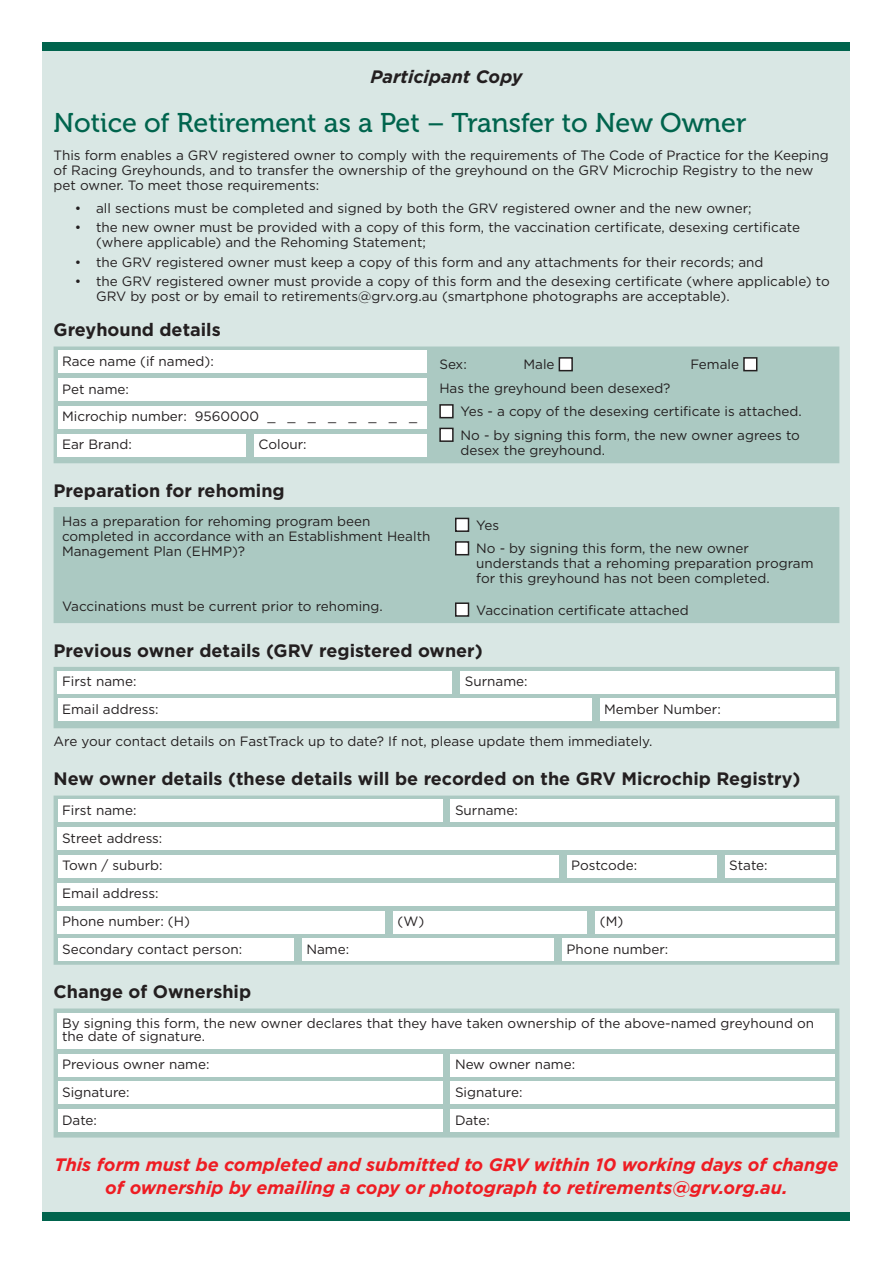
<style>
.page{position:relative;width:893px;height:1263px;background:#fff}
.page>*{position:absolute;margin:0;border:0;box-sizing:border-box;transform-origin:0 0}
.Form_Heading_A{font:27px "Museo 500";color:#00644d}
.Form_Heading_B{font:700 18px "Gotham";color:#231f20}
.Heading_C{font:italic 700 18px/22.5px "Gotham";color:#ee1d23;text-align:center}
.Heading_C-2{font:italic 700 18px "Gotham";color:#231f20}
.Form_Body_Copy{font:13.5px/15px "Gotham";color:#231f20}
.Form_Table{font:13.5px/13.5px "Gotham";color:#231f20}
</style>
<div class="page">
<div style="left:43px;top:43px;width:807px;height:1177px;background:#d9e7e4"></div>
<div style="left:54px;top:346px;width:785px;height:117px;background:#abc9c2"></div>
<div style="left:58px;top:351px;width:369px;height:22px;background:#fff"></div>
<div style="left:559px;top:358px;width:13px;height:13px;background:#fff"></div>
<div style="left:559px;top:357px;width:14px;height:14px;border:2px solid #231f20"></div>
<div style="left:744px;top:358px;width:13px;height:13px;background:#fff"></div>
<div style="left:743px;top:357px;width:14px;height:14px;border:2px solid #231f20"></div>
<div style="left:440px;top:405px;width:13px;height:13px;background:#fff"></div>
<div style="left:439px;top:404px;width:15px;height:14px;border:2px solid #231f20"></div>
<div style="left:440px;top:428px;width:13px;height:13px;background:#fff"></div>
<div style="left:439px;top:428px;width:15px;height:14px;border:2px solid #231f20"></div>
<div style="left:58px;top:379px;width:369px;height:22px;background:#fff"></div>
<div style="left:58px;top:406px;width:369px;height:22px;background:#fff"></div>
<div style="left:58px;top:434px;width:188px;height:22px;background:#fff"></div>
<div style="left:254px;top:434px;width:173px;height:22px;background:#fff"></div>
<div style="left:54px;top:507px;width:785px;height:116px;background:#abc9c2"></div>
<div style="left:456px;top:518px;width:12px;height:13px;background:#fff"></div>
<div style="left:455px;top:518px;width:14px;height:14px;border:2px solid #231f20"></div>
<div style="left:456px;top:542px;width:12px;height:13px;background:#fff"></div>
<div style="left:455px;top:541px;width:14px;height:14px;border:2px solid #231f20"></div>
<div style="left:456px;top:603px;width:12px;height:13px;background:#fff"></div>
<div style="left:455px;top:602px;width:14px;height:15px;border:2px solid #231f20"></div>
<svg style="left:54px;top:667px;width:785px;height:61px;background:#b4cfc9"></svg>
<div style="left:58px;top:671px;width:394px;height:22px;background:#fff"></div>
<div style="left:461px;top:671px;width:374px;height:22px;background:#fff"></div>
<div style="left:58px;top:699px;width:533px;height:22px;background:#fff"></div>
<div style="left:600px;top:699px;width:235px;height:22px;background:#fff"></div>
<svg style="left:54px;top:795px;width:785px;height:170px;background:#b8d1cb"></svg>
<div style="left:58px;top:800px;width:384px;height:22px;background:#fff"></div>
<div style="left:451px;top:800px;width:384px;height:22px;background:#fff"></div>
<div style="left:58px;top:828px;width:777px;height:22px;background:#fff"></div>
<div style="left:58px;top:855px;width:500px;height:22px;background:#fff"></div>
<div style="left:567px;top:855px;width:149px;height:22px;background:#fff"></div>
<div style="left:725px;top:855px;width:110px;height:22px;background:#fff"></div>
<div style="left:58px;top:883px;width:777px;height:22px;background:#fff"></div>
<div style="left:58px;top:911px;width:327px;height:22px;background:#fff"></div>
<div style="left:393px;top:911px;width:194px;height:22px;background:#fff"></div>
<div style="left:596px;top:911px;width:239px;height:22px;background:#fff"></div>
<div style="left:58px;top:939px;width:236px;height:22px;background:#fff"></div>
<div style="left:302px;top:939px;width:252px;height:22px;background:#fff"></div>
<div style="left:562px;top:939px;width:273px;height:22px;background:#fff"></div>
<svg style="left:54px;top:1008px;width:785px;height:129px;background:#b7d1cb"></svg>
<div style="left:58px;top:1013px;width:777px;height:35px;background:#fff"></div>
<div style="left:58px;top:1054px;width:384px;height:22px;background:#fff"></div>
<div style="left:451px;top:1054px;width:384px;height:22px;background:#fff"></div>
<div style="left:58px;top:1082px;width:384px;height:22px;background:#fff"></div>
<div style="left:451px;top:1082px;width:384px;height:22px;background:#fff"></div>
<div style="left:58px;top:1110px;width:384px;height:22px;background:#fff"></div>
<div style="left:451px;top:1110px;width:384px;height:22px;background:#fff"></div>
<div style="left:43px;top:43px;width:807px;height:8px;background:#00644d"></div>
<div style="left:43px;top:1212px;width:807px;height:8px;background:#00644d"></div>
<p class="Heading_C-2" style="left:370px;top:65px;width:154px">Participant Copy</p>
<p class="Form_Heading_A" style="left:54px;top:108px;width:694px">Notice of Retirement as a Pet – Transfer to New Owner</p>
<p class="Form_Body_Copy" style="left:54px;top:147px;width:777px">This form enables a GRV registered owner to comply with the requirements of The Code of Practice for the Keeping of Racing Greyhounds, and to transfer the ownership of the greyhound on the GRV Microchip Registry to the new pet owner. To meet those requirements:</p>
<p class="Form_Body_Copy" style="left:75px;top:201px;width:678px">• all sections must be completed and signed by both the GRV registered owner and the new owner;</p>
<p class="Form_Body_Copy" style="left:96px;top:220px;width:705px;text-indent:-21px">• the new owner must be provided with a copy of this form, the vaccination certificate, desexing certificate (where applicable) and the Rehoming Statement;</p>
<p class="Form_Body_Copy" style="left:75px;top:254px;width:690px">• the GRV registered owner must keep a copy of this form and any attachments for their records; and</p>
<p class="Form_Body_Copy" style="left:96px;top:273px;width:735px;text-indent:-21px">• the GRV registered owner must provide a copy of this form and the desexing certificate (where applicable) to<br>GRV by post or by email to retirements@grv.org.au (smartphone photographs are acceptable).</p>
<p class="Form_Heading_B" style="left:54px;top:318px;width:169px">Greyhound details</p>
<p class="Form_Table" style="left:62px;top:354px;width:153px">Race name (if named):</p>
<p class="Form_Body_Copy" style="left:439px;top:357px;width:29px">Sex:</p>
<p class="Form_Body_Copy" style="left:523px;top:357px;width:33px">Male</p>
<p class="Form_Body_Copy" style="left:690px;top:357px;width:50px">Female</p>
<p class="Form_Body_Copy" style="left:439px;top:380px;width:233px">Has the greyhound been desexed?</p>
<p class="Form_Body_Copy" style="left:461px;top:404px;width:343px">Yes - a copy of the desexing certificate is attached.</p>
<p class="Form_Body_Copy" style="left:461px;top:427px;width:341px">No - by signing this form, the new owner agrees to desex the greyhound.</p>
<p class="Form_Table" style="left:62px;top:382px;width:68px">Pet name:</p>
<p class="Form_Table" style="left:62px;top:410px;width:357px">Microchip number: 9560000 _ _ _ _ _ _ _ _</p>
<p class="Form_Table" style="left:62px;top:437px;width:71px">Ear Brand:</p>
<p class="Form_Table" style="left:259px;top:437px;width:50px">Colour:</p>
<p class="Form_Heading_B" style="left:54px;top:478px;width:233px">Preparation for rehoming</p>
<p class="Form_Body_Copy" style="left:62px;top:514px;width:370px">Has a preparation for rehoming program been completed in accordance with an Establishment Health<br>Management Plan (EHMP)?</p>
<p class="Form_Body_Copy" style="left:476px;top:517px;width:24px">Yes</p>
<p class="Form_Body_Copy" style="left:476px;top:541px;width:339px">No - by signing this form, the new owner understands that a rehoming preparation program for this greyhound has not been completed.</p>
<p class="Form_Body_Copy" style="left:62px;top:599px;width:322px">Vaccinations must be current prior to rehoming.</p>
<p class="Form_Body_Copy" style="left:476px;top:602px;width:214px">Vaccination certificate attached</p>
<p class="Form_Heading_B" style="left:54px;top:638px;width:431px">Previous owner details (GRV registered owner)</p>
<p class="Form_Table" style="left:62px;top:674px;width:76px">First name:</p>
<p class="Form_Table" style="left:465px;top:674px;width:64px">Surname:</p>
<p class="Form_Table" style="left:62px;top:702px;width:98px">Email address:</p>
<p class="Form_Table" style="left:604px;top:702px;width:118px">Member Number:</p>
<p class="Form_Body_Copy" style="left:54px;top:733px;width:600px">Are your contact details on FastTrack up to date? If not, please update them immediately.</p>
<p class="Form_Heading_B" style="left:54px;top:767px;width:748px">New owner details (these details will be recorded on the GRV Microchip Registry)</p>
<p class="Form_Table" style="left:62px;top:803px;width:76px">First name:</p>
<p class="Form_Table" style="left:455px;top:803px;width:64px">Surname:</p>
<p class="Form_Table" style="left:62px;top:831px;width:102px">Street address:</p>
<p class="Form_Table" style="left:62px;top:859px;width:102px">Town / suburb:</p>
<p class="Form_Table" style="left:571px;top:859px;width:68px">Postcode:</p>
<p class="Form_Table" style="left:729px;top:859px;width:40px">State:</p>
<p class="Form_Table" style="left:62px;top:886px;width:98px">Email address:</p>
<p class="Form_Table" style="left:62px;top:914px;width:129px">Phone number: (H)</p>
<p class="Form_Table" style="left:398px;top:914px;width:28px">(W)</p>
<p class="Form_Table" style="left:600px;top:914px;width:25px">(M)</p>
<p class="Form_Table" style="left:62px;top:942px;width:182px">Secondary contact person:</p>
<p class="Form_Table" style="left:306px;top:942px;width:44px">Name:</p>
<p class="Form_Table" style="left:567px;top:942px;width:103px">Phone number:</p>
<p class="Form_Heading_B" style="left:54px;top:980px;width:199px">Change of Ownership</p>
<p class="Form_Table" style="left:62px;top:1016px;width:753px">By signing this form, the new owner declares that they have taken ownership of the above-named greyhound on the date of signature.</p>
<p class="Form_Table" style="left:62px;top:1057px;width:149px">Previous owner name:</p>
<p class="Form_Table" style="left:455px;top:1057px;width:122px">New owner name:</p>
<p class="Form_Table" style="left:62px;top:1085px;width:69px">Signature:</p>
<p class="Form_Table" style="left:455px;top:1085px;width:69px">Signature:</p>
<p class="Form_Table" style="left:62px;top:1113px;width:36px">Date:</p>
<p class="Form_Table" style="left:455px;top:1113px;width:36px">Date:</p>
<p class="Heading_C" style="left:55px;top:1153px;width:785px">This form must be completed and submitted to GRV within 10 working days of change of ownership by emailing a copy or photograph to retirements@grv.org.au.</p>
</div>
